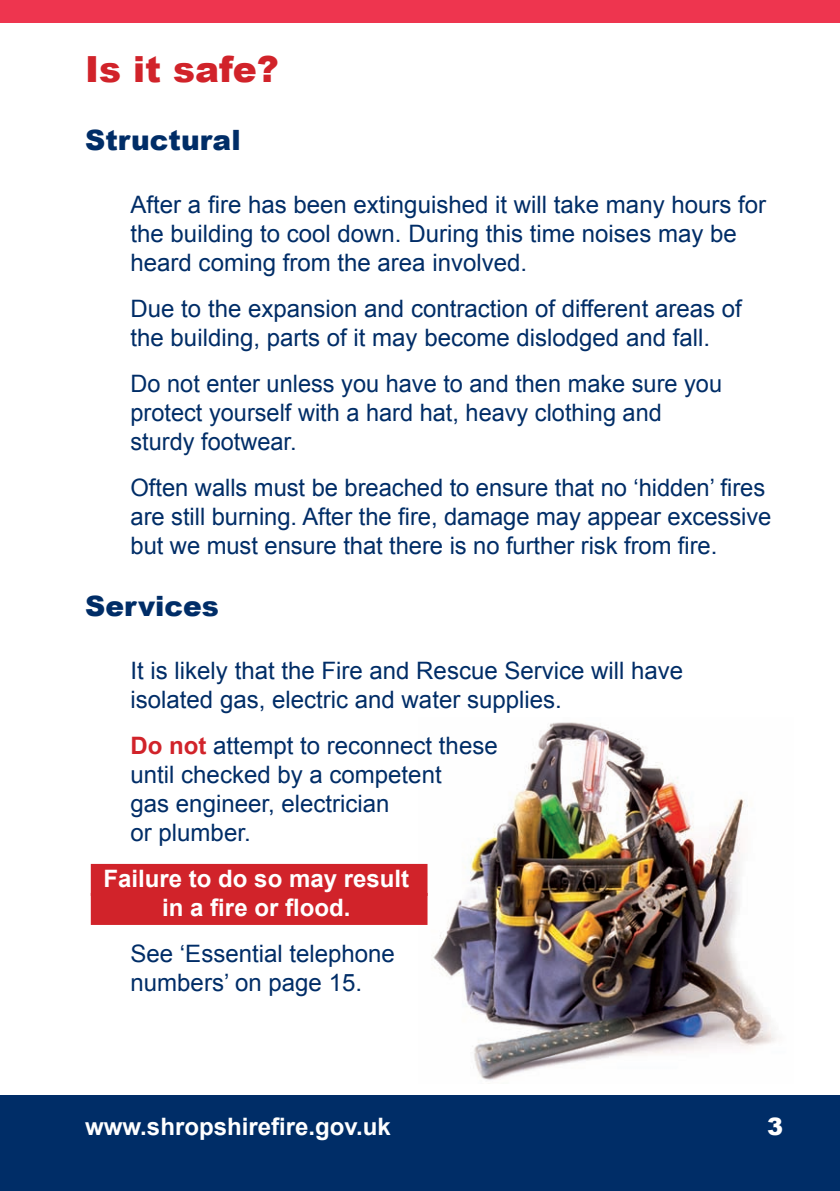
<style>
.page{position:relative;width:840px;height:1191px;background:#fff}
.page>*{position:absolute;margin:0;border:0;box-sizing:border-box;transform-origin:0 0}
.Section_header_-_lar{font:900 36px "Arial";color:#d1232a}
.Section_header{font:900 28px "Arial";color:#002d67}
.Text{font:24px/29px "Arial";color:#002d67}
.Text_-_bold_red_box{font:700 24px "Arial";color:#fff}
.Table_header_white{font:700 24px "Arial";color:#fff}
.Page_number{font:900 24px "Arial";color:#fff}
.s1{font-weight:700;color:#d1232a}
</style>
<div class="page">
<div style="left:0;top:1095px;width:839px;height:96px;background:#002d67"></div>
<div style="left:0;top:0;width:839px;height:23px;background:#ee354f"></div>
<img style="left:418px;top:722px;width:358px;height:359px">
<div style="left:91px;top:864px;width:336px;height:32px;background:#d1232a"></div>
<div style="left:91px;top:893px;width:336px;height:32px;background:#d1232a"></div>
<p class="Section_header_-_lar" style="left:85px;top:43px;width:195px">Is it safe?</p>
<p class="Section_header" style="left:85px;top:120px;width:157px">Structural</p>
<p class="Text" style="left:130px;top:190px;width:636px">After a fire has been extinguished it will take many hours for the building to cool down. During this time noises may be heard coming from the area involved.</p>
<p class="Text" style="left:130px;top:294px;width:612px">Due to the expansion and contraction of different areas of the building, parts of it may become dislodged and fall.</p>
<p class="Text" style="left:130px;top:369px;width:592px">Do not enter unless you have to and then make sure you protect yourself with a hard hat, heavy clothing and sturdy footwear.</p>
<p class="Text" style="left:130px;top:473px;width:642px">Often walls must be breached to ensure that no ‘hidden’ fires are still burning. After the fire, damage may appear excessive but we must ensure that there is no further risk from fire.</p>
<p class="Section_header" style="left:85px;top:586px;width:135px">Services</p>
<p class="Text" style="left:130px;top:656px;width:554px">It is likely that the Fire and Rescue Service will have isolated gas, electric and water supplies.</p>
<p class="Text" style="left:130px;top:731px;width:368px"><span class="s1">Do not</span> attempt to reconnect these until checked by a competent<br>gas engineer, electrician<br>or plumber.</p>
<p class="Text_-_bold_red_box" style="left:103px;top:863px;width:307px">Failure to do so may result</p>
<p class="Text_-_bold_red_box" style="left:162px;top:892px;width:190px">in a fire or flood.</p>
<p class="Text" style="left:130px;top:939px;width:266px">See ‘Essential telephone numbers’ on page 15.</p>
<p class="Table_header_white" style="left:85px;top:1110px;width:307px">www.shropshirefire.gov.uk</p>
<p class="Page_number" style="left:766px;top:1108px;width:18px">3</p>
</div>
